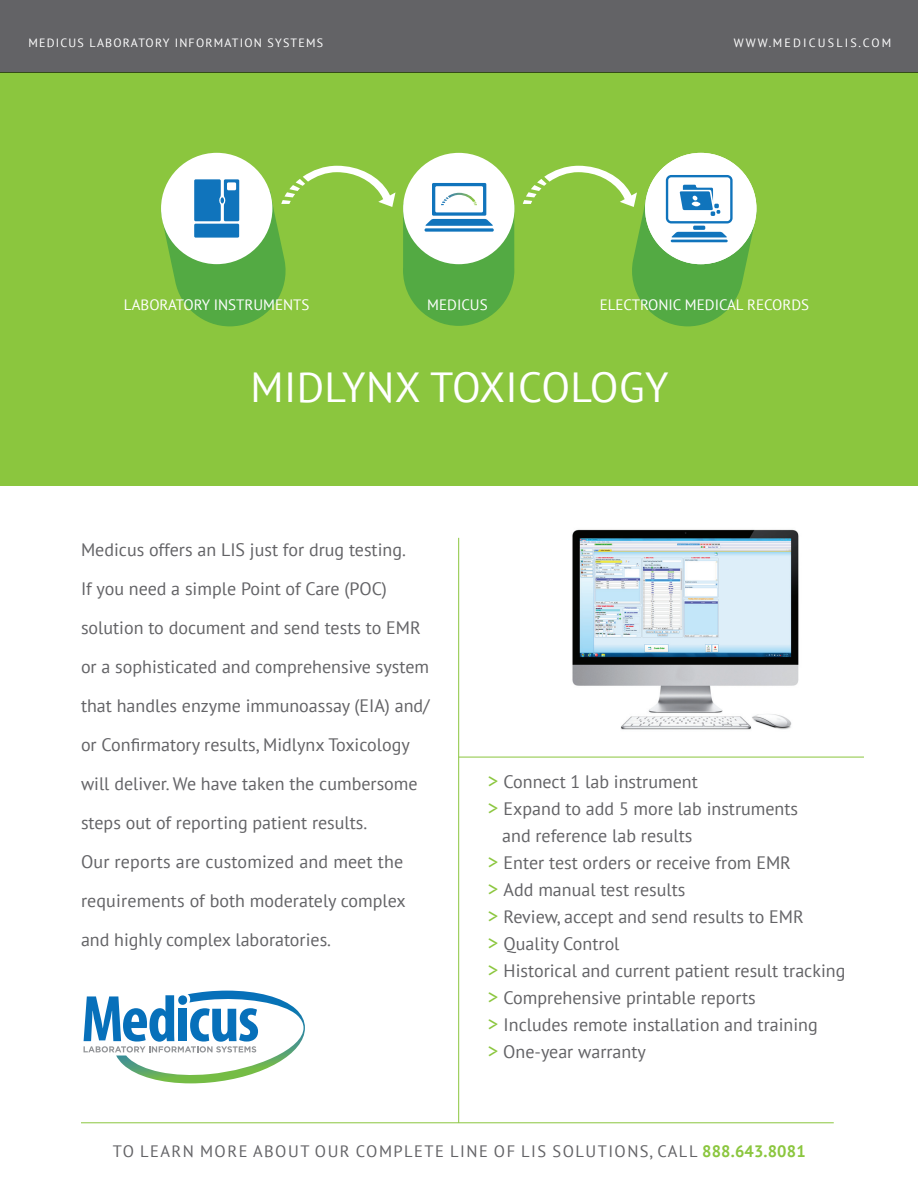
<style>
.page{position:relative;width:918px;height:1188px;background:#fff}
.page>*{position:absolute;margin:0;border:0;box-sizing:border-box;transform-origin:0 0}
.t1{font:42px "PT Sans";letter-spacing:.01em;color:#fff}
.t2{font:18px/39px "PT Sans";color:#636366}
.t3{font:16.5px "PT Sans";letter-spacing:.09em;color:#636366}
.t4{font:700 16.5px "PT Sans";letter-spacing:.01em;color:#8bc63e}
.t5{font:15px "PT Sans";color:#fff}
.t6{font:12px "PT Sans";letter-spacing:.1em;color:#fff}
.s1{font-size:21px;color:#8bc63e}
</style>
<div class="page">
<div style="left:0;top:73px;width:918px;height:413px;background:#8bc63e"></div>
<div style="left:0;top:0;width:918px;height:73px;background:#636366"></div>
<hr style="left:459px;top:757px;width:405px;height:1px;background:#8bc63e">
<hr style="left:458px;top:538px;width:1px;height:585px;background:#8bc63e">
<hr style="left:81px;top:1122px;width:753px;height:1px;background:#8bc63e">
<div style="left:645px;top:153px;width:111px;height:111px;background:#fff;border-radius:50%"></div>
<div style="left:161px;top:153px;width:111px;height:111px;background:#fff;border-radius:50%"></div>
<div style="left:403px;top:153px;width:111px;height:111px;background:#fff;border-radius:50%"></div>
<div style="left:432px;top:183px;width:54px;height:33px;background:#1074bc"></div>
<div style="left:435px;top:186px;width:48px;height:26px;background:#fff"></div>
<svg style="left:403px;top:193px;width:111px;height:133px"></svg>
<svg style="left:523px;top:166px;width:234px;height:160px"></svg>
<svg style="left:161px;top:166px;width:234px;height:160px"></svg>
<img style="left:572px;top:529px;width:227px;height:201px">
<svg style="left:84px;top:991px;width:221px;height:92px"></svg>
<p class="t6" style="left:28px;top:35px;width:296px">MEDICUS LABORATORY INFORMATION SYSTEMS</p>
<p class="t6" style="left:734px;top:35px;width:60px">www.Medicus</p>
<p class="t6" style="left:836px;top:35px;width:56px">LIS.COM</p>
<p class="t5" style="left:124px;top:295px;width:187px">LABORATORY INSTRUMENTS</p>
<p class="t5" style="left:427px;top:295px;width:62px">MEDICUS</p>
<p class="t5" style="left:600px;top:295px;width:211px">ELECTRONIC MEDICAL RECORDS</p>
<h1 class="t1" style="left:250px;top:360px;width:420px">MIDLYNX TOXICOLOGY</h1>
<p class="t2" style="left:81px;top:530px;width:350px">Medicus offers an LIS just for drug testing.<br>If you need a simple Point of Care (POC) solution to document and send tests to EMR or a sophisticated and comprehensive system that handles enzyme immunoassay (EIA) and/ or Confirmatory results, Midlynx Toxicology will deliver. We have taken the cumbersome steps out of reporting patient results.<br>Our reports are customized and meet the requirements of both moderately complex and highly complex laboratories.</p>
<p class="t2" style="left:488px;top:762px;width:211px"><span class="s1">&gt;</span> Connect 1 lab instrument</p>
<p class="t2" style="left:488px;top:789px;width:312px"><span class="s1">&gt;</span> Expand to add 5 more lab instruments</p>
<p class="t2" style="left:502px;top:816px;width:192px">and reference lab results</p>
<p class="t2" style="left:488px;top:843px;width:305px"><span class="s1">&gt;</span> Enter test orders or receive from EMR</p>
<p class="t2" style="left:488px;top:870px;width:199px"><span class="s1">&gt;</span> Add manual test results</p>
<p class="t2" style="left:488px;top:897px;width:318px"><span class="s1">&gt;</span> Review, accept and send results to EMR</p>
<p class="t2" style="left:488px;top:924px;width:133px"><span class="s1">&gt;</span> Quality Control</p>
<p class="t2" style="left:488px;top:951px;width:359px"><span class="s1">&gt;</span> Historical and current patient result tracking</p>
<p class="t2" style="left:488px;top:978px;width:269px"><span class="s1">&gt;</span> Comprehensive printable reports</p>
<p class="t2" style="left:488px;top:1005px;width:331px"><span class="s1">&gt;</span> Includes remote installation and training</p>
<p class="t2" style="left:488px;top:1032px;width:160px"><span class="s1">&gt;</span> One-year warranty</p>
<p class="t3" style="left:113px;top:1140px;width:39px">to learn</p>
<p class="t3" style="left:200px;top:1140px;width:13px">more</p>
<p class="t3" style="left:253px;top:1140px;width:13px">about</p>
<p class="t3" style="left:315px;top:1140px;width:13px">our</p>
<p class="t3" style="left:356px;top:1140px;width:13px">com</p>
<p class="t3" style="left:394px;top:1140px;width:22px">plete</p>
<p class="t3" style="left:450px;top:1140px;width:10px">line</p>
<p class="t3" style="left:494px;top:1140px;width:175px">of LIS SOLUTIONS, call</p>
<p class="t4" style="left:702px;top:1140px;width:105px">888.643.8081</p>
</div>
